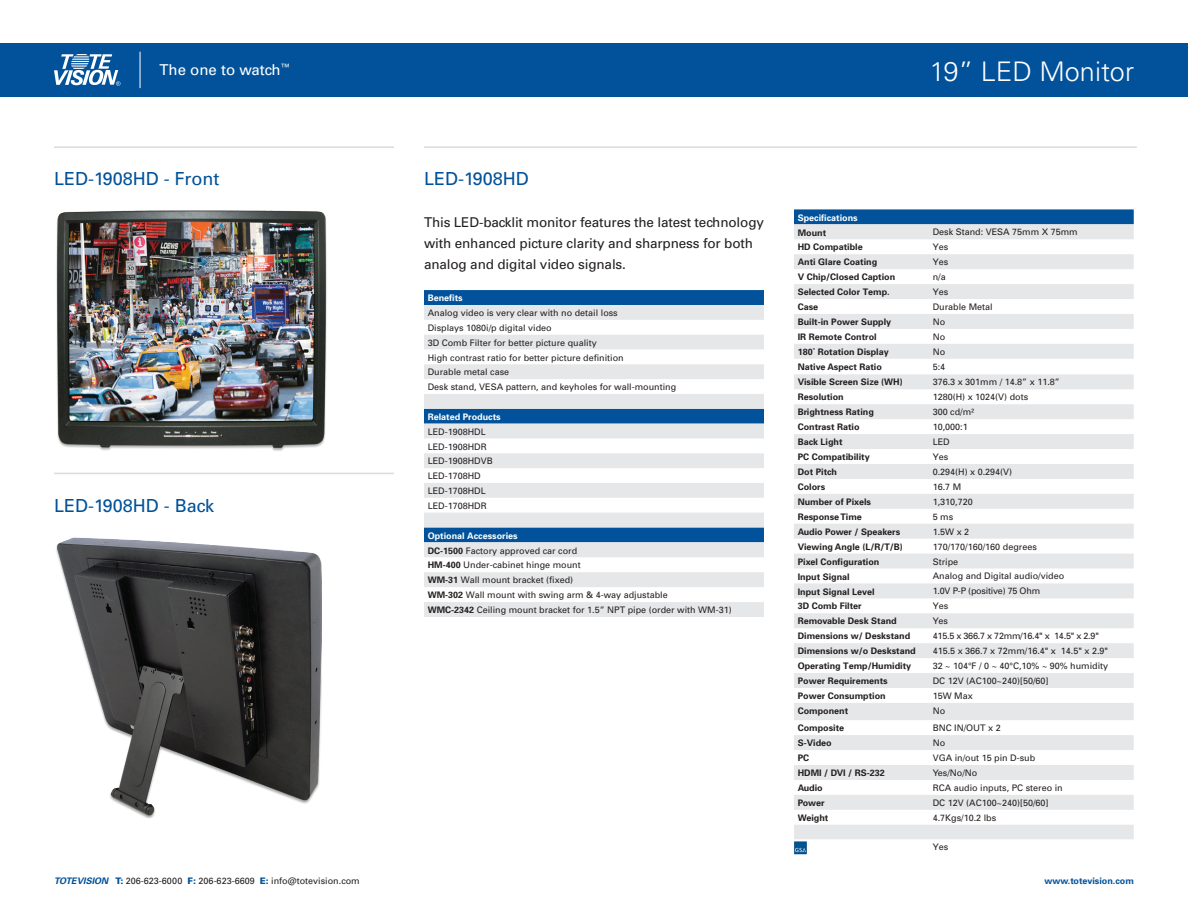
<style>
.page{position:relative;width:1188px;height:918px;background:#fff}
.page>*{position:absolute;margin:0;border:0;box-sizing:border-box;transform-origin:0 0}
.t1{font:300 27px "Univers";color:#fff}
.t2{font:18px "Univers";color:#01529a}
.t3{font:15px "Univers";color:#fff}
.t4{font:13.5px/21px "Univers";letter-spacing:-.01em;color:#231f20}
.t5{font:9px/14.9px "Univers";color:#231f20}
.t6{font:700 9px "Univers";color:#231f20}
.t7{font:9px "Univers";letter-spacing:-.025em;color:#231f20}
.t8{font:700 9px "Univers";color:#fff}
.t9{font:700 9px "Univers";color:#01529a}
.s1{font-weight:700;color:#fff}
.s2{font-weight:700}
.s3{font-weight:700;font-style:italic;color:#01529a}
.s4{font-weight:900;color:#01529a}
</style>
<div class="page">
<div style="left:0;top:43px;width:1188px;height:54px;background:#01529a"></div>
<svg style="left:54px;top:54px;width:66px;height:32px"></svg>
<hr style="left:140px;top:52px;width:1px;height:36px;background:#fff">
<div style="left:794px;top:209px;width:340px;height:15px;background:#01529a"></div>
<svg style="left:794px;top:224px;width:340px;height:615px;fill:#ebeced"></svg>
<div style="left:424px;top:290px;width:340px;height:15px;background:#01529a"></div>
<svg style="left:424px;top:305px;width:340px;height:312px;fill:#e6e7e9"></svg>
<hr style="left:54px;top:146px;width:340px;height:2px;background:#dadbdd">
<hr style="left:424px;top:146px;width:713px;height:2px;background:#dadbdd">
<hr style="left:54px;top:473px;width:340px;height:1px;background:#dadbdd">
<svg style="left:794px;top:841px;width:13px;height:13px"></svg>
<img style="left:56px;top:210px;width:271px;height:241px">
<img style="left:56px;top:537px;width:266px;height:281px">
<h3 class="t3" style="left:159px;top:61px;width:132px">The one to watch<sup>™</sup></h3>
<h1 class="t1" style="left:930px;top:55px;width:206px">19” LED Monitor</h1>
<h2 class="t2" style="left:54px;top:168px;width:167px">LED-1908HD - Front</h2>
<h2 class="t2" style="left:54px;top:494px;width:162px">LED-1908HD - Back</h2>
<h2 class="t2" style="left:424px;top:168px;width:106px">LED-1908HD</h2>
<h3 class="t4" style="left:424px;top:212px;width:341px">This LED-backlit monitor features the latest technology with enhanced picture clarity and sharpness for both analog and digital video signals.</h3>
<p class="t8" style="left:428px;top:292px;width:37px">Benefits</p>
<p class="t5" style="left:428px;top:305px;width:250px">Analog video is very clear with no detail loss<br>Displays 1080i/p digital video<br>3D Comb Filter for better picture quality<br>High contrast ratio for better picture definition<br>Durable metal case<br>Desk stand, VESA pattern, and keyholes for wall-mounting</p>
<p class="t8" style="left:428px;top:411px;width:75px">Related Products</p>
<p class="t5" style="left:428px;top:424px;width:67px">LED-1908HDL<br>LED-1908HDR<br>LED-1908HDVB<br>LED-1708HD<br>LED-1708HDL<br>LED-1708HDR</p>
<p class="t5" style="left:428px;top:528px;width:306px"><span class="s1">Optional Accessories<br></span><span class="s2">DC-1500</span> Factory approved car cord<br><span class="s2">HM-400</span> Under-cabinet hinge mount<br><span class="s2">WM-31</span> Wall mount bracket (fixed)<br><span class="s2">WM-302</span> Wall mount with swing arm &amp; 4-way adjustable<br><span class="s2">WMC-2342</span> Ceiling mount bracket for 1.5” NPT pipe (order with WM-31)</p>
<p class="t8" style="left:798px;top:212px;width:62px">Specifications</p>
<p class="t6" style="left:798px;top:227px;width:30px">Mount</p>
<p class="t5" style="left:933px;top:225px;width:147px">Desk Stand: VESA 75mm X 75mm</p>
<p class="t6" style="left:798px;top:241px;width:67px">HD Compatible</p>
<p class="t5" style="left:933px;top:240px;width:17px">Yes</p>
<p class="t6" style="left:798px;top:256px;width:81px">Anti Glare Coating</p>
<p class="t5" style="left:933px;top:254px;width:17px">Yes</p>
<p class="t6" style="left:798px;top:271px;width:99px">V Chip/Closed Caption</p>
<p class="t5" style="left:933px;top:269px;width:15px">n/a</p>
<p class="t6" style="left:798px;top:286px;width:94px">Selected Color Temp.</p>
<p class="t5" style="left:933px;top:284px;width:17px">Yes</p>
<p class="t6" style="left:798px;top:301px;width:22px">Case</p>
<p class="t5" style="left:933px;top:299px;width:62px">Durable Metal</p>
<p class="t6" style="left:798px;top:316px;width:95px">Built-in Power Supply</p>
<p class="t5" style="left:933px;top:314px;width:14px">No</p>
<p class="t6" style="left:798px;top:331px;width:81px">IR Remote Control</p>
<p class="t5" style="left:933px;top:329px;width:14px">No</p>
<p class="t6" style="left:798px;top:346px;width:93px">180˚ Rotation Display</p>
<p class="t5" style="left:933px;top:344px;width:14px">No</p>
<p class="t6" style="left:798px;top:361px;width:86px">Native Aspect Ratio</p>
<p class="t5" style="left:933px;top:359px;width:14px">5:4</p>
<p class="t6" style="left:798px;top:376px;width:106px">Visible Screen Size (WH)</p>
<p class="t5" style="left:933px;top:375px;width:129px">376.3 x 301mm / 14.8” x 11.8”</p>
<p class="t6" style="left:798px;top:391px;width:48px">Resolution</p>
<p class="t5" style="left:933px;top:390px;width:97px">1280(H) x 1024(V) dots</p>
<p class="t6" style="left:798px;top:406px;width:78px">Brightness Rating</p>
<p class="t5" style="left:933px;top:404px;width:43px">300 cd/m²</p>
<p class="t6" style="left:798px;top:421px;width:63px">Contrast Ratio</p>
<p class="t5" style="left:933px;top:419px;width:37px">10,000:1</p>
<p class="t6" style="left:798px;top:436px;width:46px">Back Light</p>
<p class="t5" style="left:933px;top:434px;width:19px">LED</p>
<p class="t6" style="left:798px;top:451px;width:74px">PC Compatibility</p>
<p class="t5" style="left:933px;top:449px;width:17px">Yes</p>
<p class="t6" style="left:798px;top:466px;width:41px">Dot Pitch</p>
<p class="t5" style="left:933px;top:464px;width:81px">0.294(H) x 0.294(V)</p>
<p class="t6" style="left:798px;top:481px;width:29px">Colors</p>
<p class="t5" style="left:933px;top:479px;width:30px">16.7 M</p>
<p class="t6" style="left:798px;top:496px;width:75px">Number of Pixels</p>
<p class="t5" style="left:933px;top:494px;width:42px">1,310,720</p>
<p class="t6" style="left:798px;top:511px;width:66px">Response Time</p>
<p class="t5" style="left:933px;top:509px;width:22px">5 ms</p>
<p class="t6" style="left:798px;top:526px;width:104px">Audio Power / Speakers</p>
<p class="t5" style="left:933px;top:524px;width:38px">1.5W x 2</p>
<p class="t6" style="left:798px;top:541px;width:107px">Viewing Angle (L/R/T/B)</p>
<p class="t5" style="left:933px;top:539px;width:106px">170/170/160/160 degrees</p>
<p class="t6" style="left:798px;top:556px;width:83px">Pixel Configuration</p>
<p class="t5" style="left:933px;top:554px;width:27px">Stripe</p>
<p class="t6" style="left:798px;top:571px;width:54px">Input Signal</p>
<p class="t5" style="left:933px;top:569px;width:133px">Analog and Digital audio/video</p>
<p class="t6" style="left:798px;top:586px;width:78px">Input Signal Level</p>
<p class="t7" style="left:933px;top:586px;width:109px">1.0V P-P (positive) 75 Ohm</p>
<p class="t6" style="left:798px;top:600px;width:65px">3D Comb Filter</p>
<p class="t5" style="left:933px;top:599px;width:17px">Yes</p>
<p class="t6" style="left:798px;top:615px;width:100px">Removable Desk Stand</p>
<p class="t5" style="left:933px;top:613px;width:17px">Yes</p>
<p class="t6" style="left:798px;top:630px;width:114px">Dimensions w/ Deskstand</p>
<p class="t7" style="left:933px;top:630px;width:168px">415.5 x 366.7 x 72mm/16.4" x 14.5" x 2.9"</p>
<p class="t6" style="left:798px;top:645px;width:120px">Dimensions w/o Deskstand</p>
<p class="t5" style="left:933px;top:643px;width:177px">415.5 x 366.7 x 72mm/16.4" x 14.5" x 2.9"</p>
<p class="t6" style="left:798px;top:660px;width:115px">Operating Temp/Humidity</p>
<p class="t5" style="left:933px;top:658px;width:177px">32 ~ 104°F / 0 ~ 40°C,10% ~ 90% humidity</p>
<p class="t6" style="left:798px;top:675px;width:92px">Power Requirements</p>
<p class="t5" style="left:933px;top:673px;width:117px">DC 12V (AC100~240)[50/60]</p>
<p class="t6" style="left:798px;top:690px;width:90px">Power Consumption</p>
<p class="t5" style="left:933px;top:688px;width:42px">15W Max</p>
<p class="t6" style="left:798px;top:705px;width:52px">Component</p>
<p class="t5" style="left:933px;top:703px;width:14px">No</p>
<p class="t6" style="left:798px;top:722px;width:48px">Composite</p>
<p class="t5" style="left:933px;top:720px;width:70px">BNC IN/OUT x 2</p>
<p class="t6" style="left:798px;top:737px;width:36px">S-Video</p>
<p class="t5" style="left:933px;top:735px;width:14px">No</p>
<p class="t6" style="left:798px;top:752px;width:13px">PC</p>
<p class="t5" style="left:933px;top:750px;width:104px">VGA in/out 15 pin D-sub</p>
<p class="t6" style="left:798px;top:767px;width:88px">HDMI / DVI / RS-232</p>
<p class="t5" style="left:933px;top:765px;width:46px">Yes/No/No</p>
<p class="t6" style="left:798px;top:782px;width:27px">Audio</p>
<p class="t5" style="left:933px;top:780px;width:132px">RCA audio inputs, PC stereo in</p>
<p class="t6" style="left:798px;top:797px;width:28px">Power</p>
<p class="t5" style="left:933px;top:795px;width:117px">DC 12V (AC100~240)[50/60]</p>
<p class="t6" style="left:798px;top:812px;width:32px">Weight</p>
<p class="t5" style="left:933px;top:810px;width:65px">4.7Kgs/10.2 lbs</p>
<p class="t5" style="left:933px;top:840px;width:17px">Yes</p>
<p class="t5" style="left:54px;top:873px;width:307px"><span class="s3">TOTEVISION</span> <span class="s4">T:</span> 206-623-6000 <span class="s4">F:</span> 206-623-6609 <span class="s4">E:</span> info@totevision.com</p>
<p class="t9" style="left:1045px;top:875px;width:91px">www.totevision.com</p>
</div>
